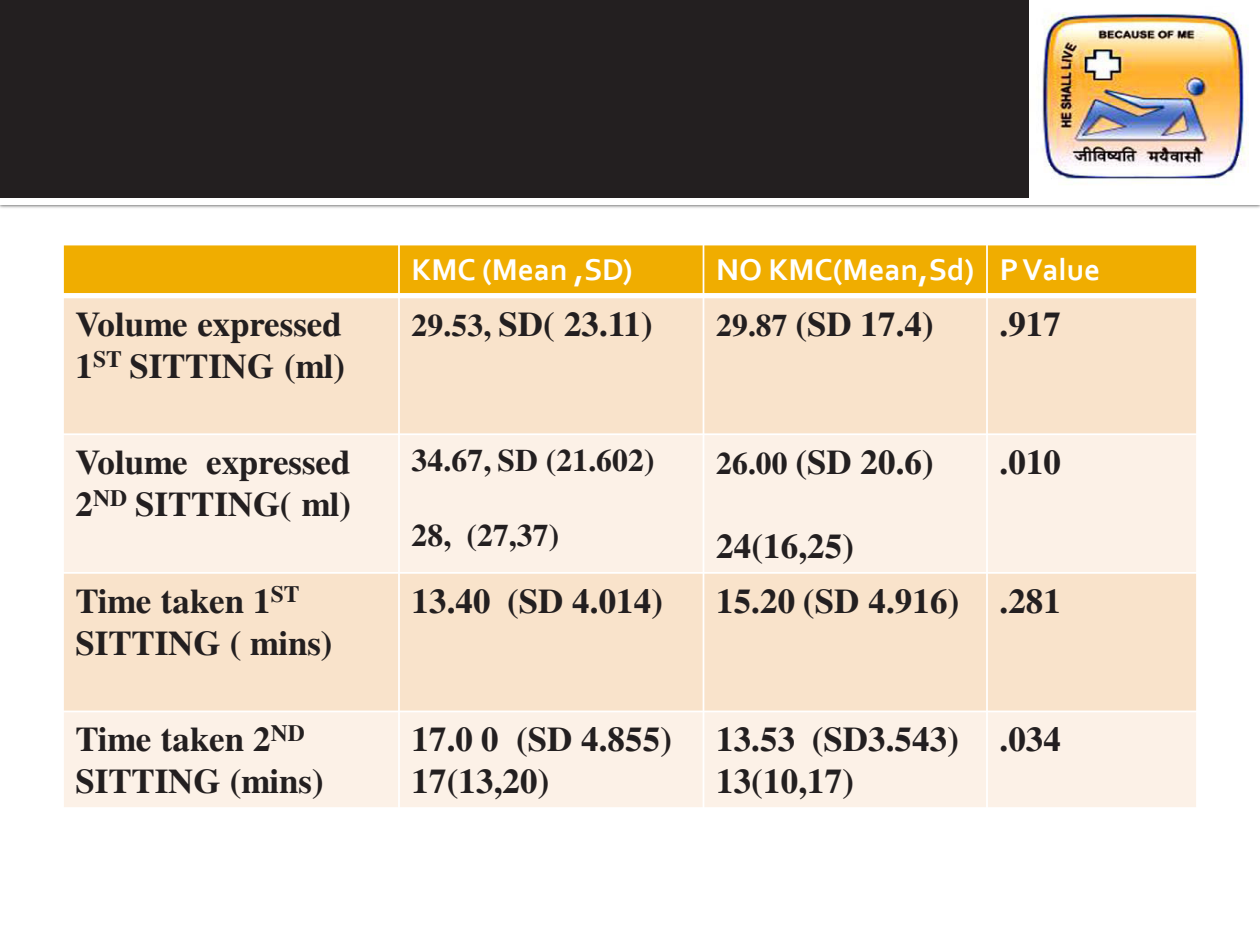
<style>
.page{position:relative;width:1260px;height:945px;background:#fff}
.page>*{position:absolute;margin:0;border:0;box-sizing:border-box;transform-origin:0 0}
.t1{font:700 34.82px/42px "Times";color:#231f20}
.t2{font:700 31.5px "Corbel";color:#fff}
.t3{font:700 31.5px "Times";letter-spacing:.005em;color:#231f20}
.s1{font-size:31.5px}
</style>
<div class="page">
<svg style="left:625px;top:205px;width:10px;height:4px"></svg>
<div style="left:0;top:0;width:1260px;height:198px;background:#231f20"></div>
<div style="left:63px;top:245px;width:336px;height:51px;background:#f0ad00"></div>
<div style="left:399px;top:245px;width:305px;height:51px;background:#f0ad00"></div>
<div style="left:704px;top:245px;width:283px;height:51px;background:#f0ad00"></div>
<div style="left:987px;top:245px;width:210px;height:51px;background:#f0ad00"></div>
<div style="left:63px;top:296px;width:336px;height:138px;background:#f9e3cb"></div>
<div style="left:399px;top:296px;width:305px;height:138px;background:#f9e3cb"></div>
<div style="left:704px;top:296px;width:283px;height:138px;background:#f9e3cb"></div>
<div style="left:987px;top:296px;width:210px;height:138px;background:#f9e3cb"></div>
<div style="left:63px;top:434px;width:336px;height:139px;background:#fcf1e7"></div>
<div style="left:399px;top:434px;width:305px;height:139px;background:#fcf1e7"></div>
<div style="left:704px;top:434px;width:283px;height:139px;background:#fcf1e7"></div>
<div style="left:987px;top:434px;width:210px;height:139px;background:#fcf1e7"></div>
<div style="left:63px;top:573px;width:336px;height:138px;background:#f9e3cb"></div>
<div style="left:399px;top:573px;width:305px;height:138px;background:#f9e3cb"></div>
<div style="left:704px;top:573px;width:283px;height:138px;background:#f9e3cb"></div>
<div style="left:987px;top:573px;width:210px;height:138px;background:#f9e3cb"></div>
<div style="left:63px;top:711px;width:336px;height:97px;background:#fcf1e7"></div>
<div style="left:399px;top:711px;width:305px;height:97px;background:#fcf1e7"></div>
<div style="left:704px;top:711px;width:283px;height:97px;background:#fcf1e7"></div>
<div style="left:987px;top:711px;width:210px;height:97px;background:#fcf1e7"></div>
<hr style="left:398px;top:244px;width:2px;height:565px;background:#fff">
<hr style="left:703px;top:244px;width:1px;height:565px;background:#fff">
<hr style="left:986px;top:244px;width:2px;height:565px;background:#fff">
<div style="left:62px;top:293px;width:1136px;height:5px;background:#fff"></div>
<hr style="left:62px;top:433px;width:1136px;height:2px;background:#fff">
<hr style="left:62px;top:572px;width:1136px;height:2px;background:#fff">
<hr style="left:62px;top:711px;width:1136px;height:1px;background:#fff">
<hr style="left:62px;top:244px;width:2px;height:565px;background:#fff">
<hr style="left:1196px;top:244px;width:2px;height:565px;background:#fff">
<hr style="left:62px;top:807px;width:1136px;height:2px;background:#fff">
<img style="left:1029px;top:0;width:231px;height:198px">
<p class="t2" style="left:412px;top:250px;width:222px">KMC (Mean ,SD)</p>
<p class="t2" style="left:716px;top:250px;width:386px">NO KMC(Mean,Sd) PValue</p>
<p class="t1" style="left:76px;top:302px;width:271px">Volume expressed<br>1<sup>ST</sup> SITTING (ml)</p>
<p class="t1" style="left:412px;top:302px;width:243px"><span class="s1">29.53,</span> SD( 23.11)</p>
<p class="t1" style="left:716px;top:302px;width:219px"><span class="s1">29.87</span> (SD 17.4)</p>
<p class="t1" style="left:1000px;top:302px;width:63px">.917</p>
<p class="t1" style="left:76px;top:441px;width:277px">Volume expressed<br>2<sup>ND</sup> SITTING( ml)</p>
<p class="t3" style="left:412px;top:441px;width:245px">34.67, SD (21.602)</p>
<p class="t3" style="left:412px;top:517px;width:149px">28, (27,37)</p>
<p class="t1" style="left:716px;top:441px;width:219px"><span class="s1">26.00</span> (SD 20.6)</p>
<p class="t1" style="left:716px;top:525px;width:139px">24(16,25)</p>
<p class="t1" style="left:1000px;top:441px;width:63px">.010</p>
<p class="t1" style="left:76px;top:579px;width:258px">Time taken 1<sup>ST<br></sup>SITTING ( mins)</p>
<p class="t1" style="left:412px;top:579px;width:253px">13.40 (SD 4.014)</p>
<p class="t1" style="left:716px;top:579px;width:346px">15.20 (SD 4.916) .281</p>
<p class="t1" style="left:76px;top:718px;width:250px">Time taken 2<sup>ND<br></sup>SITTING (mins)</p>
<p class="t1" style="left:412px;top:718px;width:262px">17.0 0 (SD 4.855)<br>17(13,20)</p>
<p class="t1" style="left:716px;top:718px;width:244px">13.53 (SD3.543)<br>13(10,17)</p>
<p class="t1" style="left:1000px;top:718px;width:63px">.034</p>
</div>
